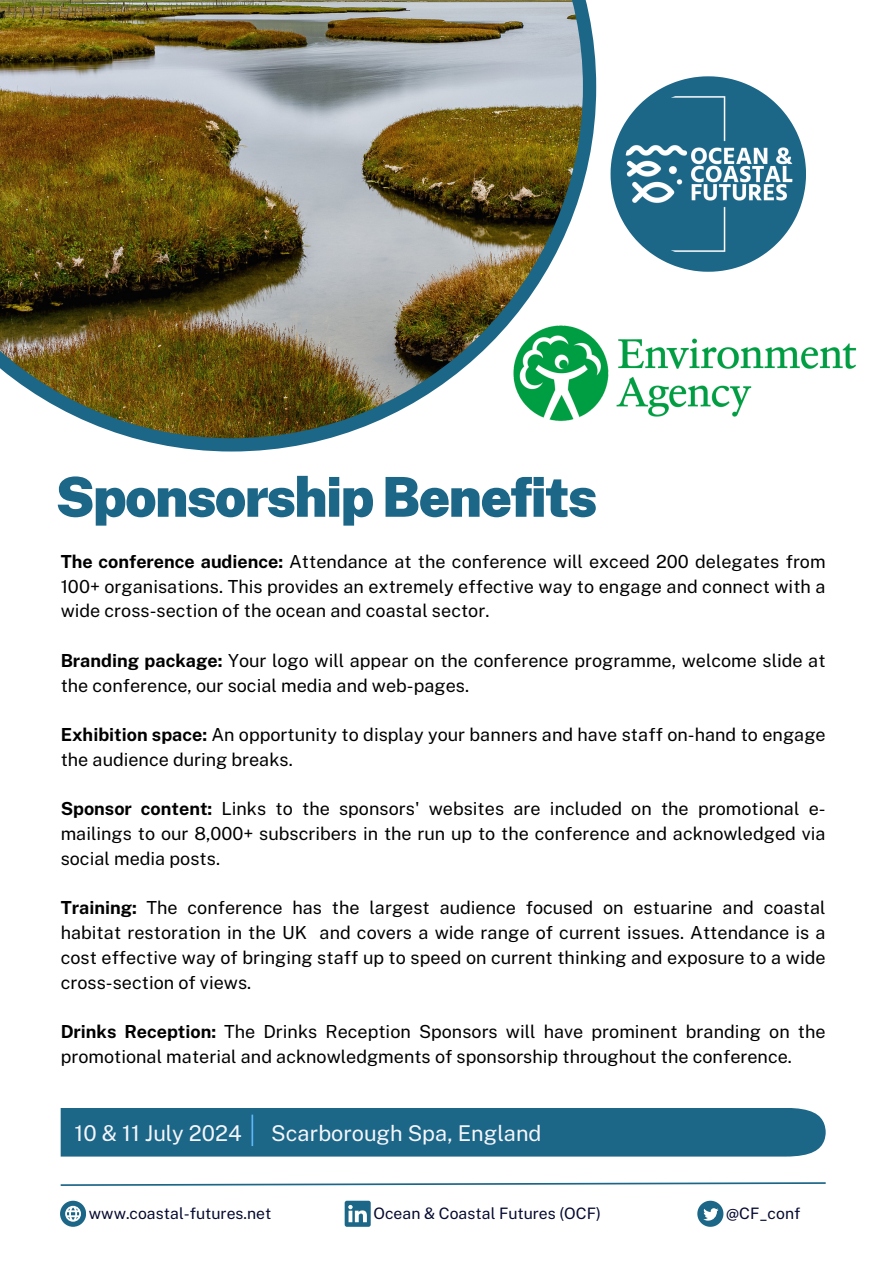
<style>
.page{position:relative;width:893px;height:1263px;background:#fff}
.page>*{position:absolute;margin:0;border:0;box-sizing:border-box;transform-origin:0 0}
.t1{font:900 55.05px "Public Sans";letter-spacing:-.03em;color:#1c6687}
.t2{font:21.75px "Public Sans";color:#f4f6fc}
.t3{font:18px/24.8px "Public Sans";color:#000;text-align:justify}
.t4{font:15.75px "Public Sans";color:#050a30}
.s1{font-weight:700}
</style>
<div class="page">
<img style="left:0;top:0;width:596px;height:451px">
<svg style="left:610px;top:76px;width:196px;height:196px"></svg>
<img style="left:623px;top:89px;width:170px;height:170px">
<img style="left:475px;top:288px;width:382px;height:163px">
<div style="left:61px;top:1108px;width:764px;height:48px;background:#1c6687"></div>
<hr style="left:251px;top:1114px;width:2px;height:32px;background:#5cb6f9">
<svg style="left:60px;top:1182px;width:766px;height:4px"></svg>
<svg style="left:60px;top:1201px;width:26px;height:25px"></svg>
<svg style="left:697px;top:1201px;width:26px;height:25px"></svg>
<svg style="left:345px;top:1201px;width:25px;height:25px"></svg>
<h1 class="t1" style="left:55px;top:464px;width:543px">Sponsorship Benefits</h1>
<p class="t3" style="left:61px;top:549px;width:766px"><span class="s1">The conference audience:</span> Attendance at the conference will exceed 200 delegates from 100+ organisations. This provides an extremely effective way to engage and connect with a wide cross-section of the ocean and coastal sector.</p>
<p class="t3" style="left:61px;top:648px;width:766px"><span class="s1">Branding package:</span> Your logo will appear on the conference programme, welcome slide at the conference, our social media and web-pages.</p>
<p class="t3" style="left:61px;top:722px;width:766px"><span class="s1">Exhibition space:</span> An opportunity to display your banners and have staff on-hand to engage the audience during breaks.</p>
<p class="t3" style="left:61px;top:796px;width:766px"><span class="s1">Sponsor content:</span> Links to the sponsors' websites are included on the promotional e&shy;mailings to our 8,000+ subscribers in the run up to the conference and acknowledged via social media posts.</p>
<p class="t3" style="left:61px;top:895px;width:766px"><span class="s1">Training:</span> The conference has the largest audience focused on estuarine and coastal habitat restoration in the UK and covers a wide range of current issues. Attendance is a cost effective way of bringing staff up to speed on current thinking and exposure to a wide cross-section of views.</p>
<p class="t3" style="left:61px;top:1019px;width:766px"><span class="s1">Drinks Reception:</span> The Drinks Reception Sponsors will have prominent branding on the promotional material and acknowledgments of sponsorship throughout the conference.</p>
<p class="t2" style="left:75px;top:1120px;width:169px">10 &amp; 11 July 2024</p>
<p class="t2" style="left:271px;top:1120px;width:272px">Scarborough Spa, England</p>
<p class="t4" style="left:89px;top:1204px;width:184px">www.coastal-futures.net</p>
<p class="t4" style="left:373px;top:1204px;width:229px">Ocean &amp; Coastal Futures (OCF)</p>
<p class="t4" style="left:726px;top:1204px;width:76px">@CF_conf</p>
</div>
